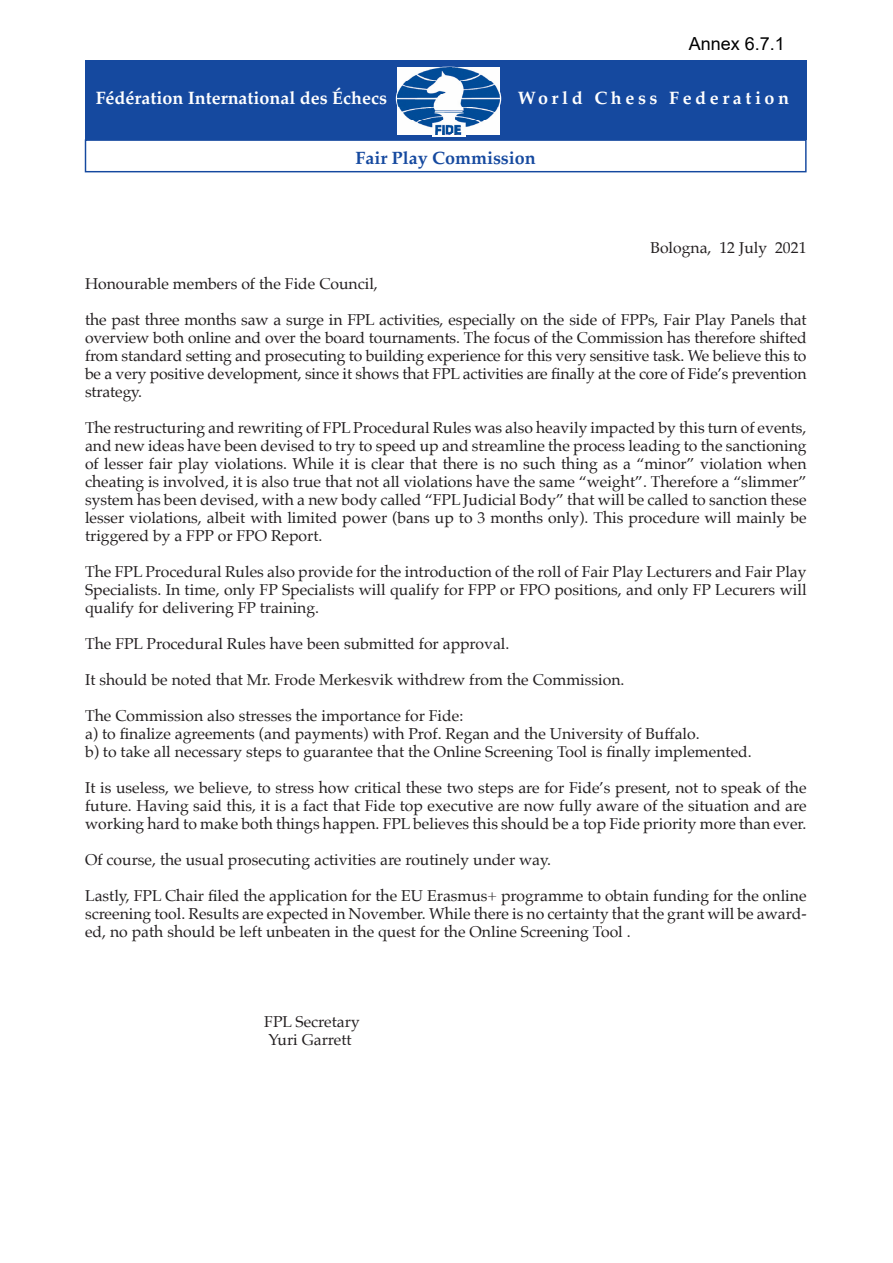
<style>
.page{position:relative;width:893px;height:1263px;background:#fff}
.page>*{position:absolute;margin:0;border:0;box-sizing:border-box;transform-origin:0 0}
.t1{font:700 18px "Palatino";color:#fff}
.t2{font:700 18px "Palatino";letter-spacing:.2em;color:#fff}
.t3{font:18px "Arial";color:#000}
.t4{font:700 17.85px "Palatino";color:#15499f}
.t5{font:15.75px/18px "Palatino";color:#231f20;text-align:justify}
</style>
<div class="page">
<div style="left:85px;top:61px;width:721px;height:79px;background:#15499f"></div>
<div style="left:433px;top:124px;width:33px;height:12px;background:#fff"></div>
<img style="left:398px;top:68px;width:102px;height:67px">
<div style="left:85px;top:139px;width:722px;height:33px;border:1px solid #15499f"></div>
<p class="t3" style="left:689px;top:31px;width:98px">Annex 6.7.1</p>
<p class="t1" style="left:96px;top:82px;width:293px">Fédération International des Échecs</p>
<p class="t2" style="left:518px;top:82px;width:273px">World Chess Federation</p>
<p class="t4" style="left:356px;top:142px;width:182px">Fair Play Commission</p>
<p class="t5" style="left:650px;top:239px;width:158px">Bologna, 12 July 2021</p>
<p class="t5" style="left:85px;top:275px;width:294px">Honourable members of the Fide Council,</p>
<p class="t5" style="left:85px;top:311px;width:723px">the past three months saw a surge in FPL activities, especially on the side of FPPs, Fair Play Panels that overview both online and over the board tournaments. The focus of the Commission has therefore shifted from standard setting and prosecuting to building experience for this very sensitive task. We believe this to be a very positive development, since it shows that FPL activities are finally at the core of Fide’s prevention strategy.</p>
<p class="t5" style="left:85px;top:419px;width:723px">The restructuring and rewriting of FPL Procedural Rules was also heavily impacted by this turn of events, and new ideas have been devised to try to speed up and streamline the process leading to the sanctioning of lesser fair play violations. While it is clear that there is no such thing as a “minor” violation when cheating is involved, it is also true that not all violations have the same “weight”. Therefore a “slimmer” system has been devised, with a new body called “FPL Judicial Body” that will be called to sanction these lesser violations, albeit with limited power (bans up to 3 months only). This procedure will mainly be triggered by a FPP or FPO Report.</p>
<p class="t5" style="left:85px;top:563px;width:723px">The FPL Procedural Rules also provide for the introduction of the roll of Fair Play Lecturers and Fair Play Specialists. In time, only FP Specialists will qualify for FPP or FPO positions, and only FP Lecurers will qualify for delivering FP training.</p>
<p class="t5" style="left:85px;top:635px;width:426px">The FPL Procedural Rules have been submitted for approval.</p>
<p class="t5" style="left:85px;top:671px;width:541px">It should be noted that Mr. Frode Merkesvik withdrew from the Commission.</p>
<p class="t5" style="left:85px;top:707px;width:668px;text-align:left">The Commission also stresses the importance for Fide:<br>a) to finalize agreements (and payments) with Prof. Regan and the University of Buffalo.<br>b) to take all necessary steps to guarantee that the Online Screening Tool is finally implemented.</p>
<p class="t5" style="left:85px;top:779px;width:723px">It is useless, we believe, to stress how critical these two steps are for Fide’s present, not to speak of the future. Having said this, it is a fact that Fide top executive are now fully aware of the situation and are working hard to make both things happen. FPL believes this should be a top Fide priority more than ever.</p>
<p class="t5" style="left:85px;top:851px;width:468px">Of course, the usual prosecuting activities are routinely under way.</p>
<p class="t5" style="left:85px;top:887px;width:723px">Lastly, FPL Chair filed the application for the EU Erasmus+ programme to obtain funding for the online screening tool. Results are expected in November. While there is no certainty that the grant will be award&shy;ed, no path should be left unbeaten in the quest for the Online Screening Tool .</p>
<p class="t5" style="left:264px;top:1013px;width:97px">FPL Secretary<br>Yuri Garrett</p>
</div>
